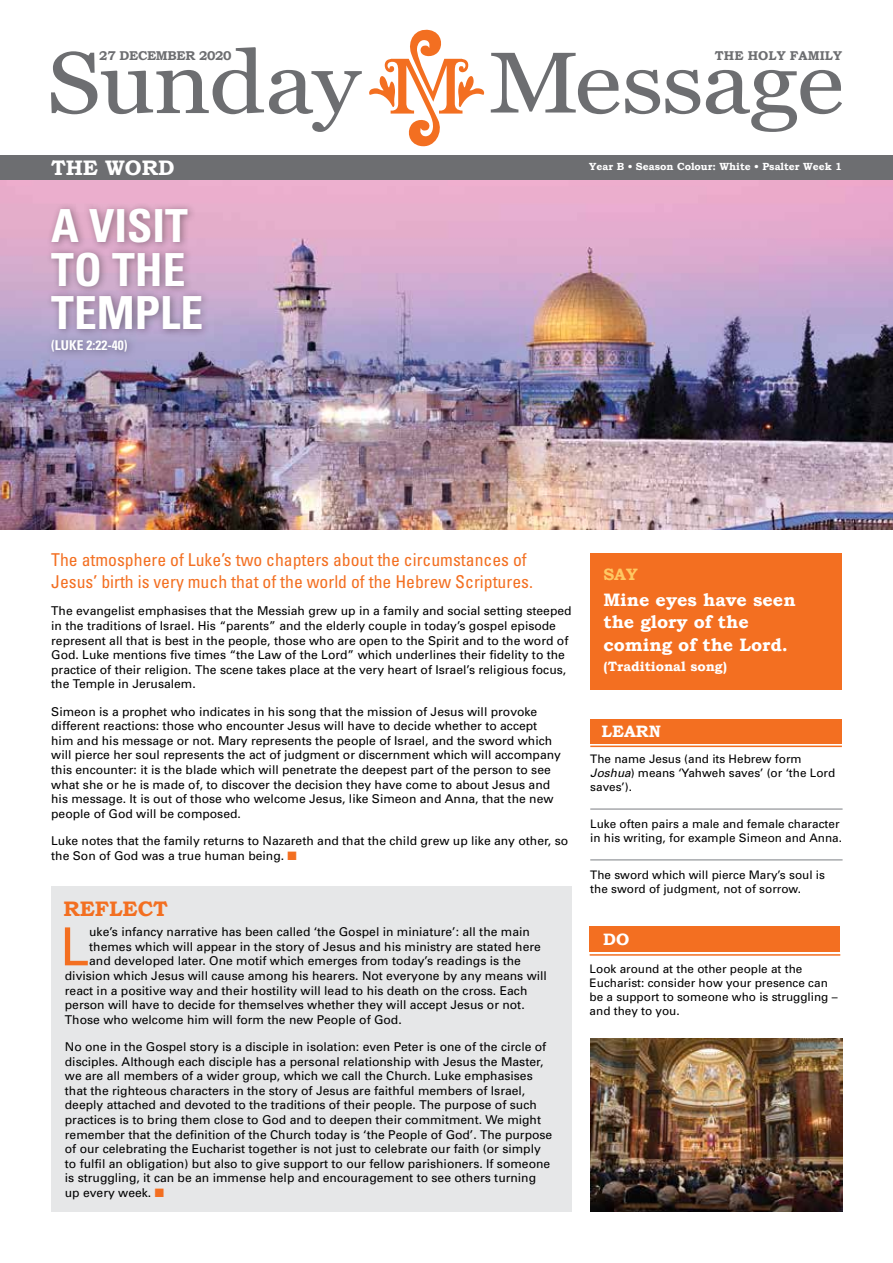
<style>
.page{position:relative;width:893px;height:1263px;background:#fff}
.page>*{position:absolute;margin:0;border:0;box-sizing:border-box;transform-origin:0 0}
.t1{font:52.5px "Univers";color:#f36f21}
.t2{font:700 condensed 45.6px/43.2px "Univers";color:#fff}
.t3{font:700 21px "Bookman Old Style";color:#fff}
.t4{font:700 21px "Bookman Old Style";color:#f36f21}
.t5{font:700 18px/22.5px "Bookman Old Style";color:#fff}
.t6{font:condensed 17.7px/22.5px "Univers";color:#f36f21}
.t7{font:700 16.5px "Bookman Old Style";color:#fff}
.t8{font:700 16.5px "Bookman Old Style";color:#fec863}
.t9{font:700 13.5px "Bookman Old Style";color:#fff}
.t10{font:700 condensed 13.5px "Univers";color:#fff}
.t11{font:700 12.75px "Bookman Old Style";letter-spacing:-.025em;color:#6d6e71}
.t12{font:700 12.75px "Bookman Old Style";color:#6d6e71}
.t13{font:12.15px/14.5px "Univers";color:#000}
.t14{font:11.7px/14.1px "Univers";color:#000}
.t15{font:700 10.35px "Bookman Old Style";color:#fff}
.s1{color:#f36f21}
.s2{font-style:italic}
</style>
<div class="page">
<svg style="left:51px;top:47px;width:311px;height:85px"></svg>
<svg style="left:706px;top:70px;width:136px;height:62px"></svg>
<svg style="left:369px;top:30px;width:115px;height:117px"></svg>
<svg style="left:491px;top:53px;width:209px;height:61px"></svg>
<img style="left:0;top:179px;width:893px;height:350px">
<div style="left:0;top:155px;width:893px;height:24px;background:#6d6e71"></div>
<div style="left:51px;top:886px;width:520px;height:326px;background:#e6e7e8"></div>
<div style="left:45px;top:202px;width:166px;height:158px;background:#000;opacity:.38"></div>
<div style="left:590px;top:553px;width:252px;height:136px;background:#f36f21"></div>
<hr style="left:590px;top:808px;width:253px;height:2px;background:#a7a9ac">
<hr style="left:590px;top:859px;width:253px;height:2px;background:#a7a9ac">
<div style="left:590px;top:719px;width:252px;height:24px;background:#f36f21"></div>
<hr style="left:590px;top:745px;width:252px;height:2px;background:#f36f21">
<div style="left:590px;top:927px;width:250px;height:25px;background:#f36f21"></div>
<hr style="left:590px;top:954px;width:250px;height:2px;background:#f36f21">
<img style="left:591px;top:1038px;width:251px;height:173px">
<p class="t11" style="left:99px;top:48px;width:134px">27 DECEMBER 2020</p>
<p class="t12" style="left:715px;top:48px;width:128px">THE HOLY FAMILY</p>
<h3 class="t3" style="left:51px;top:155px;width:125px">THE WORD</h3>
<p class="t15" style="left:589px;top:160px;width:254px">Year B • Season Colour: White • Psalter Week 1</p>
<h2 class="t2" style="left:51px;top:204px;width:153px">A VISIT<br>TO THE<br>TEMPLE</h2>
<p class="t10" style="left:51px;top:337px;width:78px">(LUKE 2:22-40)</p>
<h3 class="t6" style="left:51px;top:548px;width:483px">The atmosphere of Luke’s two chapters about the circumstances of<br>Jesus’ birth is very much that of the world of the Hebrew Scriptures.</h3>
<p class="t13" style="left:51px;top:604px;width:522px">The evangelist emphasises that the Messiah grew up in a family and social setting steeped in the traditions of Israel. His “parents” and the elderly couple in today’s gospel episode represent all that is best in the people, those who are open to the Spirit and to the word of God. Luke mentions five times “the Law of the Lord” which underlines their fidelity to the practice of their religion. The scene takes place at the very heart of Israel’s religious focus, the Temple in Jerusalem.</p>
<p class="t13" style="left:51px;top:704px;width:511px">Simeon is a prophet who indicates in his song that the mission of Jesus will provoke different reactions: those who encounter Jesus will have to decide whether to accept him and his message or not. Mary represents the people of Israel, and the sword which will pierce her soul represents the act of judgment or discernment which will accompany this encounter: it is the blade which will penetrate the deepest part of the person to see what she or he is made of, to discover the decision they have come to about Jesus and his message. It is out of those who welcome Jesus, like Simeon and Anna, that the new people of God will be composed.</p>
<p class="t13" style="left:51px;top:833px;width:518px">Luke notes that the family returns to Nazareth and that the child grew up like any other, so the Son of God was a true human being. <span class="s1">■</span></p>
<h3 class="t4" style="left:63px;top:896px;width:106px">REFLECT</h3>
<h1 class="t1" style="left:60px;top:914px;width:31px">L</h1>
<p class="t13" style="left:89px;top:924px;width:442px">uke’s infancy narrative has been called ‘the Gospel in miniature’: all the main</p>
<p class="t13" style="left:89px;top:939px;width:453px">themes which will appear in the story of Jesus and his ministry are stated here</p>
<p class="t13" style="left:89px;top:953px;width:433px">and developed later. One motif which emerges from today’s readings is the</p>
<p class="t13" style="left:65px;top:968px;width:484px">division which Jesus will cause among his hearers. Not everyone by any means will</p>
<p class="t13" style="left:65px;top:983px;width:464px">react in a positive way and their hostility will lead to his death on the cross. Each</p>
<p class="t13" style="left:65px;top:997px;width:461px">person will have to decide for themselves whether they will accept Jesus or not.</p>
<p class="t13" style="left:65px;top:1012px;width:338px">Those who welcome him will form the new People of God.</p>
<p class="t13" style="left:65px;top:1039px;width:489px">No one in the Gospel story is a disciple in isolation: even Peter is one of the circle of disciples. Although each disciple has a personal relationship with Jesus the Master, we are all members of a wider group, which we call the Church. Luke emphasises that the righteous characters in the story of Jesus are faithful members of Israel, deeply attached and devoted to the traditions of their people. The purpose of such practices is to bring them close to God and to deepen their commitment. We might remember that the definition of the Church today is ‘the People of God’. The purpose of our celebrating the Eucharist together is not just to celebrate our faith (or simply to fulfil an obligation) but also to give support to our fellow parishioners. If someone is struggling, it can be an immense help and encouragement to see others turning up every week. <span class="s1">■</span></p>
<h3 class="t8" style="left:603px;top:564px;width:36px">SAY</h3>
<h3 class="t5" style="left:603px;top:588px;width:194px">Mine eyes have seen the glory of the coming of the Lord.</h3>
<p class="t9" style="left:603px;top:659px;width:125px">(Traditional song)</p>
<h3 class="t7" style="left:602px;top:722px;width:61px">LEARN</h3>
<p class="t14" style="left:590px;top:752px;width:246px">The name Jesus (and its Hebrew form<br><span class="s2">Joshua</span>) means ‘Yahweh saves’ (or ‘the Lord saves’).</p>
<p class="t14" style="left:590px;top:817px;width:253px">Luke often pairs a male and female character in his writing, for example Simeon and Anna.</p>
<p class="t14" style="left:590px;top:867px;width:236px">The sword which will pierce Mary’s soul is the sword of judgment, not of sorrow.</p>
<h3 class="t7" style="left:603px;top:930px;width:28px">DO</h3>
<p class="t14" style="left:590px;top:961px;width:249px">Look around at the other people at the Eucharist: consider how your presence can be a support to someone who is struggling – and they to you.</p>
</div>
